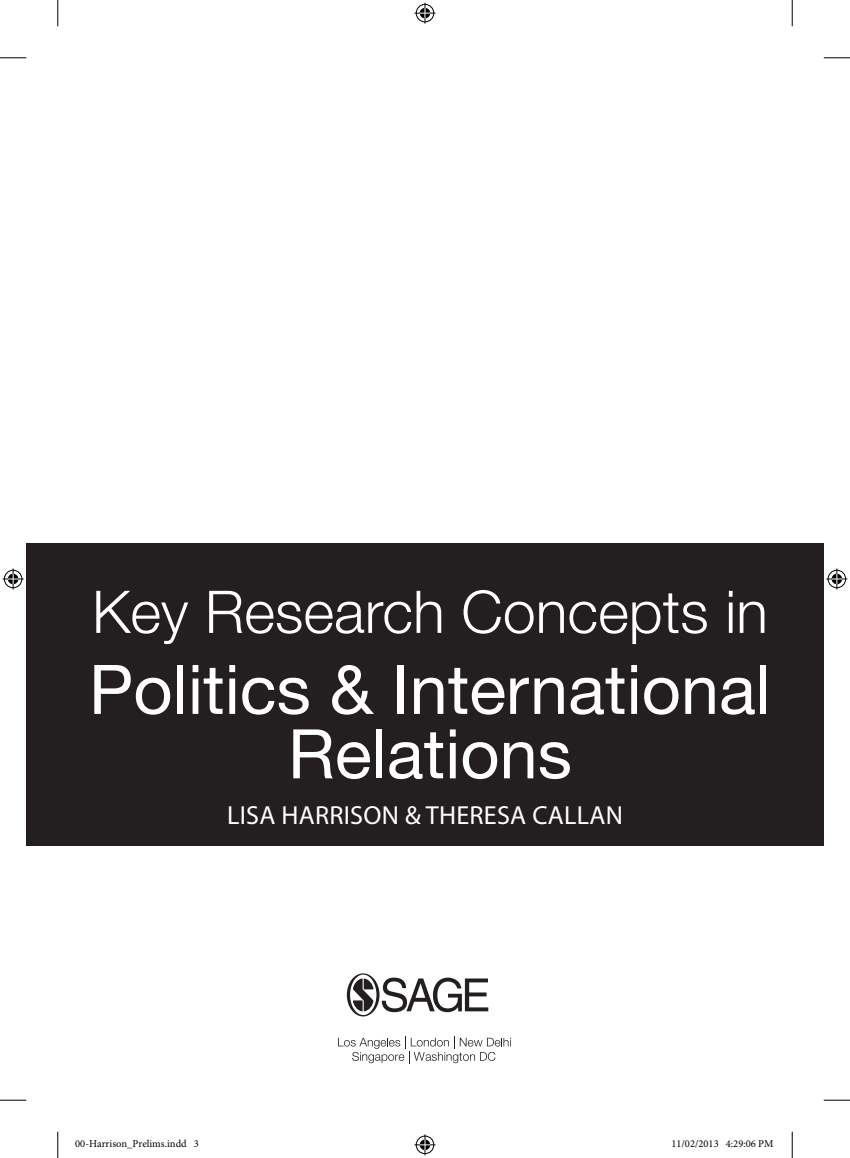
<style>
.page{position:relative;width:850px;height:1158px;background:#fff}
.page>*{position:absolute;margin:0;border:0;box-sizing:border-box;transform-origin:0 0}
.t1{font:68.42px/64.4px "Helvetica Neue";color:#fff;text-align:center}
.t2{font:300 58.8px "Helvetica Neue";color:#fff}
.t3{font:26.07px "Myriad Pro";letter-spacing:.01em;color:#fff}
.t4{font:10.5px "Minion Pro";color:#000}
</style>
<div class="page">
<div style="left:26px;top:543px;width:797px;height:302px;background:#231f20"></div>
<svg style="left:347px;top:973px;width:141px;height:43px"></svg>
<svg style="left:338px;top:1036px;width:173px;height:27px"></svg>
<svg style="left:0;top:57px;width:26px;height:1px"></svg>
<svg style="left:823px;top:57px;width:27px;height:1px"></svg>
<svg style="left:0;top:1099px;width:26px;height:1px"></svg>
<svg style="left:823px;top:1099px;width:27px;height:1px"></svg>
<svg style="left:57px;top:0;width:1px;height:26px"></svg>
<svg style="left:57px;top:1131px;width:1px;height:26px"></svg>
<svg style="left:792px;top:0;width:1px;height:26px"></svg>
<svg style="left:792px;top:1131px;width:1px;height:26px"></svg>
<svg style="left:414px;top:3px;width:21px;height:21px"></svg>
<svg style="left:414px;top:1134px;width:21px;height:21px"></svg>
<svg style="left:3px;top:568px;width:21px;height:21px"></svg>
<svg style="left:826px;top:568px;width:21px;height:21px"></svg>
<p class="t2" style="left:92px;top:564px;width:677px">Key Research Concepts in</p>
<p class="t1" style="left:89px;top:652px;width:683px">Politics &amp; International<br>Relations</p>
<p class="t3" style="left:227px;top:799px;width:397px">LISA HARRISON &amp; THERESA CALLAN</p>
<p class="t4" style="left:75px;top:1137px;width:125px">00-Harrison_Prelims.indd 3</p>
<p class="t4" style="left:671px;top:1137px;width:104px">11/02/2013 4:29:06 PM</p>
</div>
